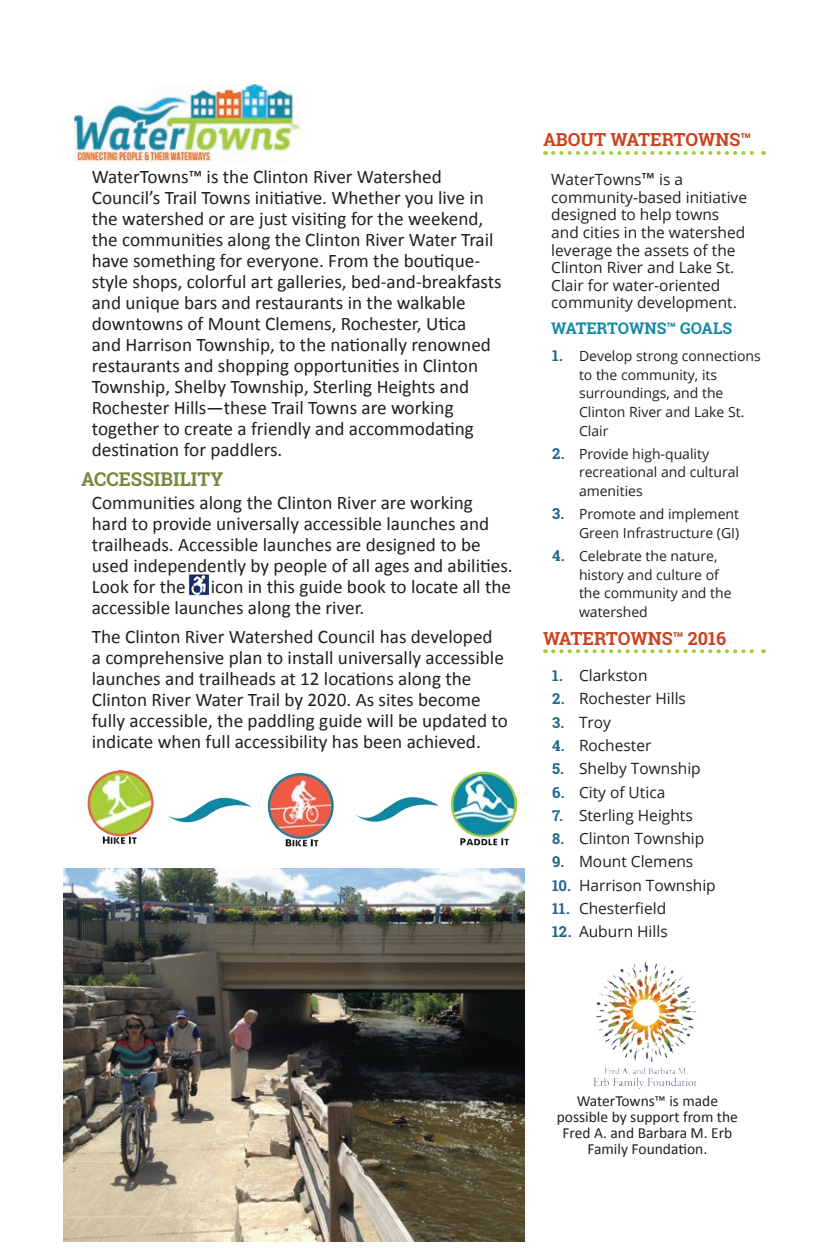
<style>
.page{position:relative;width:828px;height:1260px;background:#fff}
.page>*{position:absolute;margin:0;border:0;box-sizing:border-box;transform-origin:0 0}
.Body{font:19.2px/21px "Calibri";color:#231f20}
.Header_2_Dark_Green{font:700 19px "Roboto Slab";color:#718b3d}
.Header_sidebar{font:700 18px "Roboto Slab";color:#ca431e}
.body_sidebar{font:700 16px "Roboto Slab";color:#1589a5}
.body_sidebar-2{font:15.6px/17.6px "Open Sans";color:#231f20}
.Body-2{font:15.6px/16px "Calibri";color:#231f20;text-align:center}
.t1{font:14px/18.6px "Open Sans";color:#231f20}
.s1{font-family:"Calibri";font-size:19.2px}
.s2{font-family:"Roboto Slab";font-weight:700;font-size:15px;color:#22668c}
.s3{font-size:16px}
</style>
<div class="page">
<svg style="left:553px;top:151px;width:211px;height:4px"></svg>
<img style="left:188px;top:574px;width:20px;height:21px">
<img style="left:87px;top:770px;width:430px;height:77px">
<svg style="left:553px;top:649px;width:211px;height:4px"></svg>
<img style="left:63px;top:868px;width:462px;height:374px">
<img style="left:74px;top:85px;width:227px;height:76px">
<img style="left:594px;top:961px;width:102px;height:128px">
<p class="Header_sidebar" style="left:543px;top:127px;width:210px">ABOUT WATERTOWNS™</p>
<p class="body_sidebar-2" style="left:551px;top:170px;width:197px">WaterTowns<span class="s1">™</span> is a community-based initiative designed to help towns and cities in the watershed leverage the assets of the<br>Clinton River and Lake St.<br>Clair for water-oriented community development.</p>
<p class="body_sidebar" style="left:551px;top:317px;width:182px">WATERTOWNS™ GOALS</p>
<p class="t1" style="left:579px;top:346px;width:183px;text-indent:-27px"><span class="s2">1.</span> Develop strong connections to the community, its surroundings, and the<br>Clinton River and Lake St.<br>Clair</p>
<p class="t1" style="left:579px;top:444px;width:162px;text-indent:-27px"><span class="s2">2.</span> Provide high-quality recreational and cultural amenities</p>
<p class="t1" style="left:552px;top:505px;width:189px;text-align:right"><span class="s2">3.</span> Promote and implement<br>Green Infrastructure (GI)</p>
<p class="t1" style="left:579px;top:546px;width:154px;text-indent:-27px"><span class="s2">4.</span> Celebrate the nature, history and culture of the community and the watershed</p>
<p class="Body" style="left:92px;top:166px;width:412px">WaterTowns™ is the Clinton River Watershed Council’s Trail Towns initiative. Whether you live in the watershed or are just visiting for the weekend, the communities along the Clinton River Water Trail have something for everyone. From the boutique&shy;style shops, colorful art galleries, bed-and-breakfasts and unique bars and restaurants in the walkable downtowns of Mount Clemens, Rochester, Utica<br>and Harrison Township, to the nationally renowned restaurants and shopping opportunities in Clinton Township, Shelby Township, Sterling Heights and Rochester Hills—these Trail Towns are working together to create a friendly and accommodating destination for paddlers.</p>
<p class="Header_2_Dark_Green" style="left:81px;top:466px;width:144px">ACCESSIBILITY</p>
<p class="Body" style="left:92px;top:492px;width:422px">Communities along the Clinton River are working hard to provide universally accessible launches and trailheads. Accessible launches are designed to be used independently by people of all ages and abilities.<br>Look for the</p>
<p class="Body" style="left:92px;top:576px;width:421px;text-indent:119px">icon in this guide book to locate all the accessible launches along the river.</p>
<p class="Body" style="left:92px;top:626px;width:418px">The Clinton River Watershed Council has developed<br>a comprehensive plan to install universally accessible launches and trailheads at 12 locations along the Clinton River Water Trail by 2020. As sites become fully accessible, the paddling guide will be updated to indicate when full accessibility has been achieved.</p>
<p class="Header_sidebar" style="left:543px;top:626px;width:185px">WATERTOWNS™ 2016</p>
<p class="body_sidebar-2" style="left:552px;top:666px;width:97px"><span class="s2">1.</span> Clarkston</p>
<p class="body_sidebar-2" style="left:552px;top:690px;width:136px"><span class="s2">2.</span> Rochester Hills</p>
<p class="body_sidebar-2" style="left:552px;top:713px;width:61px"><span class="s2">3.</span> Troy</p>
<p class="body_sidebar-2" style="left:552px;top:736px;width:101px"><span class="s2">4.</span> Rochester</p>
<p class="body_sidebar-2" style="left:552px;top:759px;width:150px"><span class="s2">5.</span> Shelby Township</p>
<p class="body_sidebar-2" style="left:552px;top:783px;width:115px"><span class="s2">6.</span> City of Utica</p>
<p class="body_sidebar-2" style="left:552px;top:806px;width:142px"><span class="s2">7.</span> Sterling Heights</p>
<p class="body_sidebar-2" style="left:552px;top:829px;width:154px"><span class="s2">8.</span> Clinton Township</p>
<p class="body_sidebar-2" style="left:552px;top:853px;width:143px"><span class="s2">9.</span> Mount Clemens</p>
<p class="body_sidebar-2" style="left:552px;top:876px;width:165px"><span class="s2">10.</span> Harrison Township</p>
<p class="body_sidebar-2" style="left:552px;top:899px;width:116px"><span class="s2">11.</span> Chesterfield</p>
<p class="body_sidebar-2" style="left:552px;top:922px;width:117px"><span class="s2">12.</span> Auburn Hills</p>
<p class="Body-2" style="left:557px;top:1092px;width:183px">WaterTowns™ is made possible by support from the<br>Fred A. and Barbara M. Erb<br>Family Foundation<span class="s3">.</span></p>
</div>
